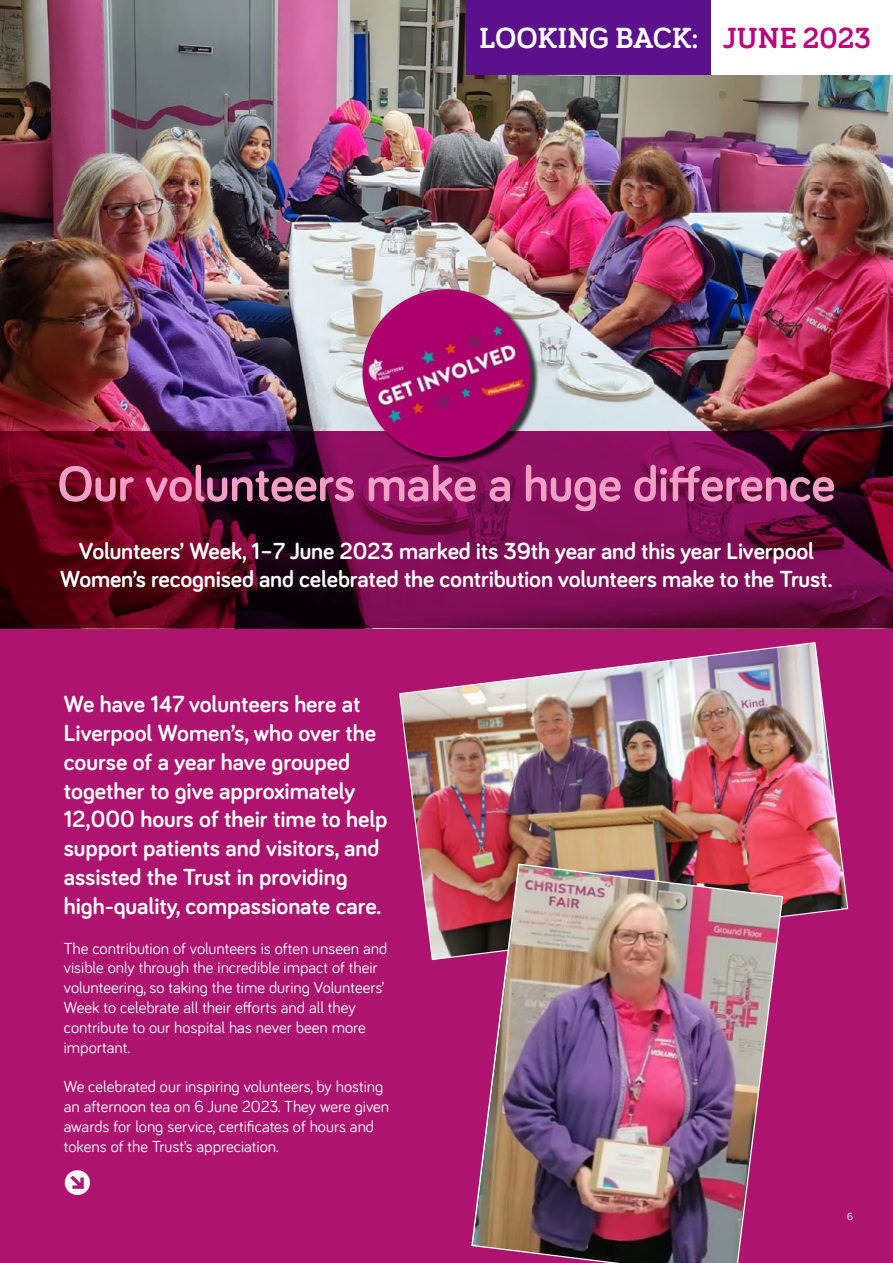
<style>
.page{position:relative;width:893px;height:1263px;background:#fff}
.page>*{position:absolute;margin:0;border:0;box-sizing:border-box;transform-origin:0 0}
.t1{font:700 51px "Bariol";letter-spacing:-.005em;color:#f39fc5}
.t2{font:700 30px "Bariol Serif";color:#fff}
.t3{font:700 24px/28.8px "Bariol";color:#fff}
.t4{font:16.5px/19.8px "Bariol";color:#fff}
.t5{font:10.5px "Bariol";color:#fff}
.s1{color:#bf0078}
</style>
<div class="page">
<div style="left:0;top:623px;width:893px;height:640px;background:#ae136f"></div>
<img style="left:0;top:0;width:893px;height:432px">
<img style="left:399px;top:642px;width:450px;height:319px">
<svg style="left:0;top:432px;width:893px;height:196px;background:#630836"></svg>
<img style="left:353px;top:289px;width:187px;height:178px">
<img style="left:471px;top:863px;width:313px;height:400px">
<div style="left:467px;top:0;width:244px;height:74px;background:#5b118b"></div>
<div style="left:711px;top:0;width:182px;height:74px;background:#fff"></div>
<h2 class="t2" style="left:479px;top:17px;width:393px">LOOKING BACK: <span class="s1">JUNE 2023</span></h2>
<h1 class="t1" style="left:58px;top:449px;width:779px">Our volunteers make a huge difference</h1>
<h3 class="t3" style="left:60px;top:535px;width:774px;text-align:center">Volunteers’ Week, 1–7 June 2023 marked its 39th year and this year Liverpool<br>Women’s recognised and celebrated the contribution volunteers make to the Trust.</h3>
<p class="t3" style="left:64px;top:689px;width:325px">We have 147 volunteers here at<br>Liverpool Women’s, who over the course of a year have grouped together to give approximately<br>12,000 hours of their time to help support patients and visitors, and assisted the Trust in providing high-quality, compassionate care.</p>
<p class="t4" style="left:64px;top:937px;width:325px">The contribution of volunteers is often unseen and visible only through the incredible impact of their volunteering, so taking the time during Volunteers’ Week to celebrate all their efforts and all they contribute to our hospital has never been more important.</p>
<p class="t4" style="left:64px;top:1076px;width:327px">We celebrated our inspiring volunteers, by hosting an afternoon tea on 6 June 2023. They were given awards for long service, certificates of hours and tokens of the Trust’s appreciation.</p>
<p class="t5" style="left:847px;top:1210px;width:7px">6</p>
</div>
